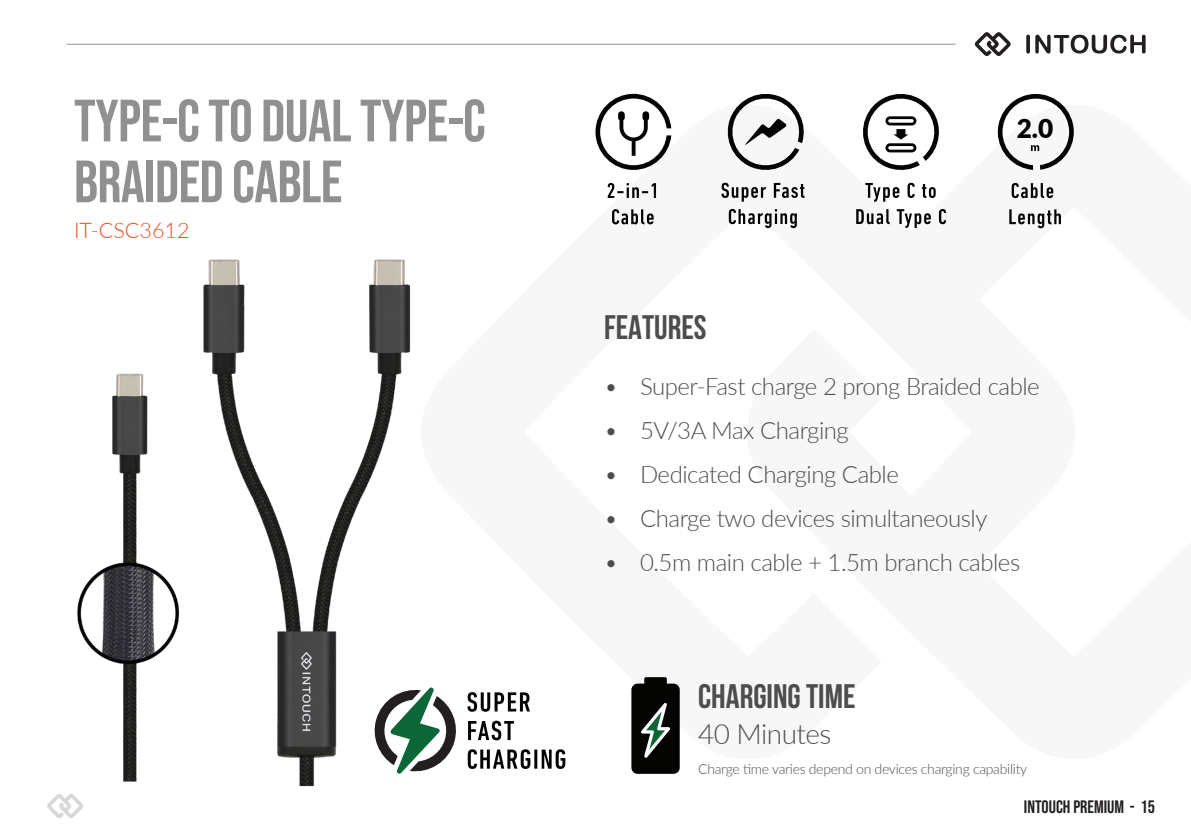
<style>
.page{position:relative;width:1191px;height:840px;background:#fff}
.page>*{position:absolute;margin:0;border:0;box-sizing:border-box;transform-origin:0 0}
.t1{font:59.4px "Bebas Neue";letter-spacing:-.01em;color:#918f90}
.t2{font:700 34px "Bebas Neue";color:#4d4d4d}
.t3{font:300 28px "Lato";letter-spacing:-.02em;color:#4d4d4d}
.t4{font:900 26.2px "Lato";color:#040503}
.t5{font:300 24px "Lato";letter-spacing:-.02em;color:#4d4d4d}
.t6{font:300 21.6px "Lato";color:#f04d22}
.t7{font:18px "Bebas Neue";color:#231f20}
.t8{font:300 14px "Lato";letter-spacing:-.02em;color:#4d4d4d}
</style>
<div class="page">
<svg style="left:974px;top:32px;width:171px;height:24px"></svg>
<hr style="left:67px;top:44px;width:888px;height:1px;background:#918f90">
<svg style="left:631px;top:677px;width:48px;height:96px;background:#272c28"></svg>
<svg style="left:608px;top:183px;width:48px;height:15px"></svg>
<svg style="left:612px;top:209px;width:41px;height:15px"></svg>
<svg style="left:595px;top:94px;width:76px;height:76px"></svg>
<svg style="left:721px;top:183px;width:45px;height:18px"></svg>
<svg style="left:774px;top:183px;width:30px;height:15px"></svg>
<svg style="left:728px;top:209px;width:69px;height:19px"></svg>
<svg style="left:727px;top:94px;width:77px;height:76px"></svg>
<svg style="left:865px;top:183px;width:34px;height:19px"></svg>
<svg style="left:907px;top:183px;width:7px;height:15px"></svg>
<svg style="left:922px;top:184px;width:13px;height:14px"></svg>
<svg style="left:856px;top:209px;width:33px;height:15px"></svg>
<svg style="left:896px;top:209px;width:35px;height:19px"></svg>
<svg style="left:939px;top:209px;width:7px;height:15px"></svg>
<svg style="left:863px;top:94px;width:76px;height:76px"></svg>
<svg style="left:1011px;top:183px;width:42px;height:15px"></svg>
<svg style="left:1009px;top:209px;width:52px;height:19px"></svg>
<svg style="left:997px;top:93px;width:77px;height:77px"></svg>
<img style="left:47px;top:259px;width:514px;height:559px">
<svg style="left:467px;top:691px;width:63px;height:20px"></svg>
<svg style="left:468px;top:720px;width:46px;height:20px"></svg>
<svg style="left:468px;top:748px;width:62px;height:20px"></svg>
<hr style="left:534px;top:749px;width:3px;height:19px;background:#040503">
<svg style="left:541px;top:748px;width:24px;height:20px"></svg>
<svg style="left:371px;top:687px;width:88px;height:86px"></svg>
<p class="t1" style="left:74px;top:87px;width:413px">TYPE-C TO DUAL TYPE-C</p>
<p class="t1" style="left:74px;top:148px;width:270px">BRAIDED CABLE</p>
<p class="t6" style="left:74px;top:215px;width:117px">IT-CSC3612</p>
<p class="t4" style="left:1016px;top:108px;width:38px">2.0</p>
<p class="t2" style="left:604px;top:308px;width:104px">FEATURES</p>
<p class="t5" style="left:604px;top:369px;width:437px">• Super-Fast charge 2 prong Braided cable</p>
<p class="t5" style="left:604px;top:413px;width:246px">• 5V/3A Max Charging</p>
<p class="t5" style="left:604px;top:457px;width:296px">• Dedicated Charging Cable</p>
<p class="t5" style="left:604px;top:501px;width:385px">• Charge two devices simultaneously</p>
<p class="t5" style="left:604px;top:545px;width:417px">• 0.5m main cable + 1.5m branch cables</p>
<p class="t2" style="left:698px;top:677px;width:159px">CHARGING TIME</p>
<p class="t3" style="left:698px;top:714px;width:135px">40 Minutes</p>
<p class="t8" style="left:698px;top:758px;width:330px">Charge time varies depend on devices charging capability</p>
<p class="t7" style="left:1024px;top:795px;width:132px">INTOUCH PREMIUM - 15</p>
</div>
